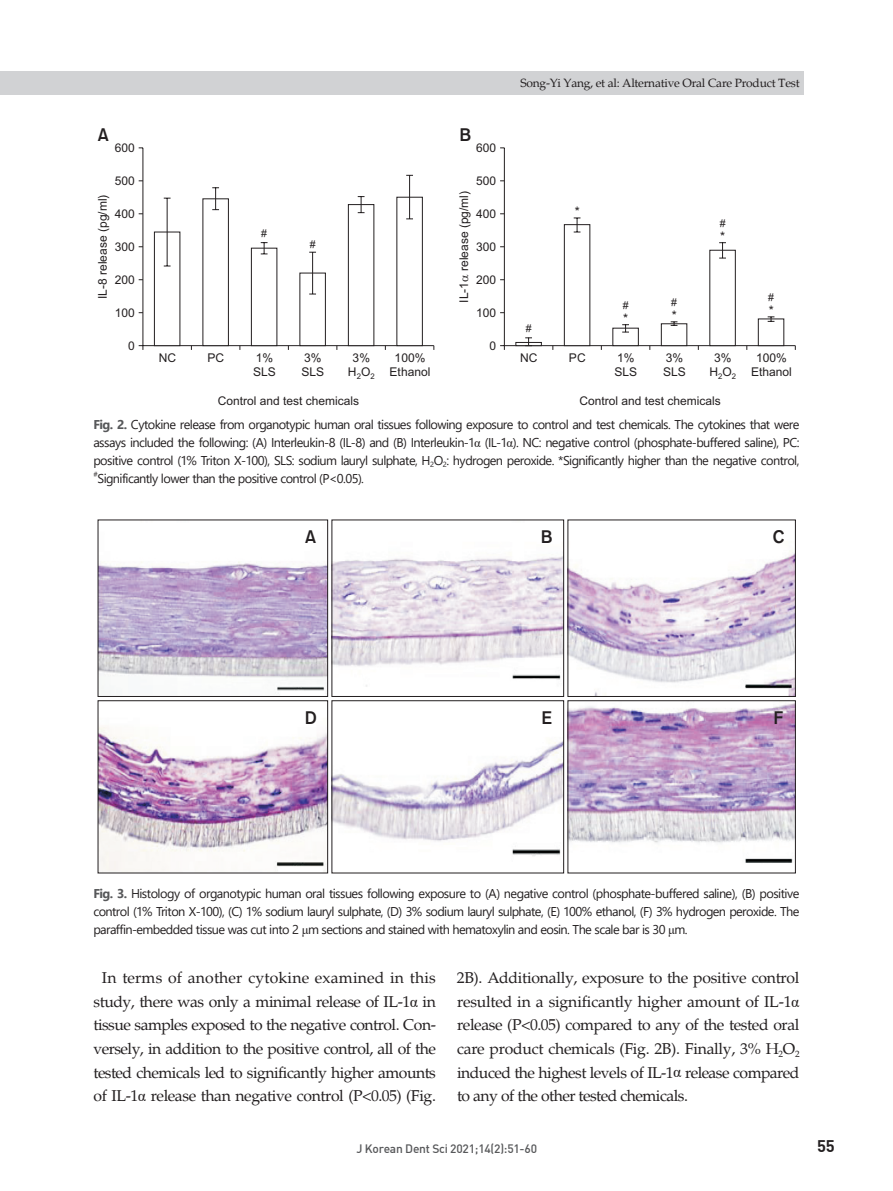
<style>
.page{position:relative;width:893px;height:1191px;background:#fff}
.page>*{position:absolute;margin:0;border:0;box-sizing:border-box;transform-origin:0 0}
.t1{font:18px "Gothic 725 BT Bold A";color:#231f20}
.t2{font:16.5px "Dinbol";color:#231f20}
.t3{font:15.75px/23.5px "Palatino";letter-spacing:-.03em;color:#231f20;text-align:center}
.t4{font:12.9px "Arial";color:#231f20}
.t5{font:12.75px/18px "Segoe UI";letter-spacing:-.045em;color:#231f20;text-align:justify}
.t6{font:12px/13.5px "Arial";color:#231f20}
.t7{font:12px "Palatino";letter-spacing:-.02em;color:#231f20}
.t8{font:12px "Dinmed";letter-spacing:-.02em;color:#57585a}
.t9{font:10.5px "Arial";color:#231f20}
.t10{font:7.5px "Segoe UI";color:#231f20}
.s1{font-weight:700;color:#57585a}
.s2{font-family:"Times New Roman"}
</style>
<div class="page">
<div style="left:0;top:71px;width:804px;height:24px;background:#d1d2d4"></div>
<svg style="left:138px;top:147px;width:297px;height:199px"></svg>
<div style="left:154px;top:232px;width:26px;height:114px;background:#fff;border:1px solid #231f20"></div>
<div style="left:202px;top:198px;width:27px;height:148px;background:#fff;border:1px solid #231f20"></div>
<div style="left:251px;top:248px;width:26px;height:98px;background:#fff;border:1px solid #231f20"></div>
<div style="left:299px;top:273px;width:27px;height:73px;background:#fff;border:1px solid #231f20"></div>
<div style="left:348px;top:204px;width:26px;height:142px;background:#fff;border:1px solid #231f20"></div>
<div style="left:396px;top:197px;width:27px;height:149px;background:#fff;border:1px solid #231f20"></div>
<hr style="left:167px;top:198px;width:1px;height:68px;background:#231f20">
<svg style="left:212px;top:187px;width:7px;height:23px"></svg>
<svg style="left:261px;top:242px;width:7px;height:12px"></svg>
<hr style="left:312px;top:252px;width:1px;height:42px;background:#231f20">
<svg style="left:358px;top:196px;width:7px;height:17px"></svg>
<hr style="left:409px;top:175px;width:1px;height:44px;background:#231f20">
<svg style="left:500px;top:147px;width:296px;height:199px"></svg>
<svg style="left:515px;top:342px;width:27px;height:4px"></svg>
<div style="left:564px;top:224px;width:26px;height:122px;background:#fff;border:1px solid #231f20"></div>
<div style="left:612px;top:328px;width:27px;height:18px;background:#fff;border:1px solid #231f20"></div>
<div style="left:661px;top:323px;width:26px;height:23px;background:#fff;border:1px solid #231f20"></div>
<div style="left:709px;top:250px;width:27px;height:96px;background:#fff;border:1px solid #231f20"></div>
<div style="left:758px;top:318px;width:26px;height:28px;background:#fff;border:1px solid #231f20"></div>
<svg style="left:525px;top:337px;width:7px;height:9px"></svg>
<svg style="left:574px;top:217px;width:6px;height:16px"></svg>
<svg style="left:622px;top:324px;width:7px;height:9px"></svg>
<svg style="left:671px;top:321px;width:6px;height:5px"></svg>
<svg style="left:719px;top:242px;width:7px;height:17px"></svg>
<svg style="left:768px;top:316px;width:6px;height:6px"></svg>
<svg style="left:98px;top:519px;width:698px;height:354px"></svg>
<h1 class="t1" style="left:98px;top:125px;width:13px">A</h1>
<h1 class="t1" style="left:459px;top:125px;width:13px">B</h1>
<p class="t6" style="left:115px;top:142px;width:22px">600</p>
<p class="t6" style="left:115px;top:175px;width:22px">500</p>
<p class="t6" style="left:115px;top:208px;width:22px">400</p>
<p class="t6" style="left:115px;top:241px;width:22px">300</p>
<p class="t6" style="left:115px;top:274px;width:22px">200</p>
<p class="t6" style="left:115px;top:307px;width:22px">100</p>
<p class="t6" style="left:97px;top:299px;width:106px;rotate:-90deg">IL-8 release (pg/ml)</p>
<p class="t6" style="left:128px;top:340px;width:8px">0</p>
<p class="t6" style="left:159px;top:352px;width:19px">NC</p>
<p class="t9" style="left:261px;top:230px;width:7px">#</p>
<p class="t9" style="left:310px;top:240px;width:7px">#</p>
<p class="t6" style="left:208px;top:352px;width:18px">PC</p>
<p class="t6" style="left:253px;top:352px;width:24px">1%<br>SLS</p>
<p class="t6" style="left:302px;top:352px;width:24px">3%<br>SLS</p>
<p class="t6" style="left:348px;top:352px;width:28px;text-align:center">3%<br>HO<sub>2</sub> <sub>2</sub></p>
<p class="t6" style="left:390px;top:352px;width:42px;text-align:center">100%<br>Ethanol</p>
<p class="t6" style="left:218px;top:395px;width:143px">Control and test chemicals</p>
<p class="t6" style="left:476px;top:142px;width:22px">600</p>
<p class="t6" style="left:476px;top:175px;width:22px">500</p>
<p class="t6" style="left:476px;top:208px;width:22px">400</p>
<p class="t6" style="left:476px;top:241px;width:22px">300</p>
<p class="t6" style="left:476px;top:274px;width:22px">200</p>
<p class="t6" style="left:476px;top:307px;width:22px">100</p>
<p class="t6" style="left:458px;top:303px;width:113px;rotate:-90deg">IL-1 release (pg/ml)</p>
<p class="t6" style="left:489px;top:340px;width:8px">0</p>
<p class="t7" style="left:520px;top:76px;width:281px">Song-Yi Yang, et al: Alternative Oral Care Product Test</p>
<p class="t9" style="left:526px;top:324px;width:7px">#</p>
<p class="t6" style="left:520px;top:352px;width:19px">NC</p>
<p class="t4" style="left:575px;top:207px;width:7px">*</p>
<p class="t9" style="left:720px;top:219px;width:7px">#</p>
<p class="t4" style="left:720px;top:231px;width:7px">*</p>
<p class="t9" style="left:768px;top:293px;width:7px">#</p>
<p class="t9" style="left:671px;top:298px;width:7px">#</p>
<p class="t9" style="left:623px;top:301px;width:7px">#</p>
<p class="t4" style="left:769px;top:306px;width:7px">*</p>
<p class="t4" style="left:672px;top:311px;width:7px">*</p>
<p class="t4" style="left:623px;top:314px;width:7px">*</p>
<p class="t6" style="left:569px;top:352px;width:18px">PC</p>
<p class="t6" style="left:614px;top:352px;width:24px">1%<br>SLS</p>
<p class="t6" style="left:663px;top:352px;width:24px">3%<br>SLS</p>
<p class="t6" style="left:709px;top:352px;width:28px;text-align:center">3%<br>HO<sub>2</sub> <sub>2</sub></p>
<p class="t6" style="left:751px;top:352px;width:42px;text-align:center">100%<br>Ethanol</p>
<p class="t6" style="left:579px;top:395px;width:143px">Control and test chemicals</p>
<p class="t5" style="left:93px;top:414px;width:708px"><span class="s1">Fig. 2.</span> Cytokine release from organotypic human oral tissues following exposure to control and test chemicals. The cytokines that were assays included the following: (A) Interleukin-8 (IL-8) and (B) Interleukin-1<span class="s2">α</span> (IL-1<span class="s2">α</span>). NC: negative control (phosphate-buffered saline), PC: positive control (1% Triton X-100), SLS: sodium lauryl sulphate, H<sub>2</sub>O<sub>2</sub>: hydrogen peroxide. *Significantly higher than the negative control,</p>
<p class="t10" style="left:94px;top:467px;width:6px">#</p>
<p class="t5" style="left:98px;top:468px;width:268px">Significantly lower than the positive control (P&lt;0.05).</p>
<h1 class="t1" style="left:305px;top:526px;width:13px">A</h1>
<h1 class="t1" style="left:541px;top:526px;width:13px">B</h1>
<h1 class="t1" style="left:773px;top:526px;width:13px">C</h1>
<h1 class="t1" style="left:305px;top:707px;width:14px">D</h1>
<h1 class="t1" style="left:542px;top:707px;width:12px">E</h1>
<h1 class="t1" style="left:774px;top:707px;width:12px">F</h1>
<p class="t5" style="left:93px;top:883px;width:708px"><span class="s1">Fig. 3.</span> Histology of organotypic human oral tissues following exposure to (A) negative control (phosphate-buffered saline), (B) positive control (1% Triton X-100), (C) 1% sodium lauryl sulphate, (D) 3% sodium lauryl sulphate, (E) 100% ethanol, (F) 3% hydrogen peroxide. The paraffin-embedded tissue was cut into 2 <span class="s2">μ</span>m sections and stained with hematoxylin and eosin. The scale bar is 30 <span class="s2">μ</span>m.</p>
<p class="t3" style="left:93px;top:966px;width:344px">In terms of another cytokine examined in this study, there was only a minimal release of IL-1<span class="s2">α</span> in tissue samples exposed to the negative control. Con&shy;versely, in addition to the positive control, all of the tested chemicals led to significantly higher amounts of IL-1<span class="s2">α</span> release than negative control (P&lt;0.05) (Fig.</p>
<p class="t3" style="left:457px;top:966px;width:344px;text-align:justify">2B). Additionally, exposure to the positive control resulted in a significantly higher amount of IL-1<span class="s2">α </span>release (P&lt;0.05) compared to any of the tested oral care product chemicals (Fig. 2B). Finally, 3% H<sub>2</sub>O<sub>2 </sub>induced the highest levels of IL-1<span class="s2">α</span> release compared to any of the other tested chemicals.</p>
<p class="t8" style="left:356px;top:1140px;width:182px">J Korean Dent Sci 2021;14(2):51-60</p>
<p class="t2" style="left:817px;top:1135px;width:19px">55</p>
</div>
